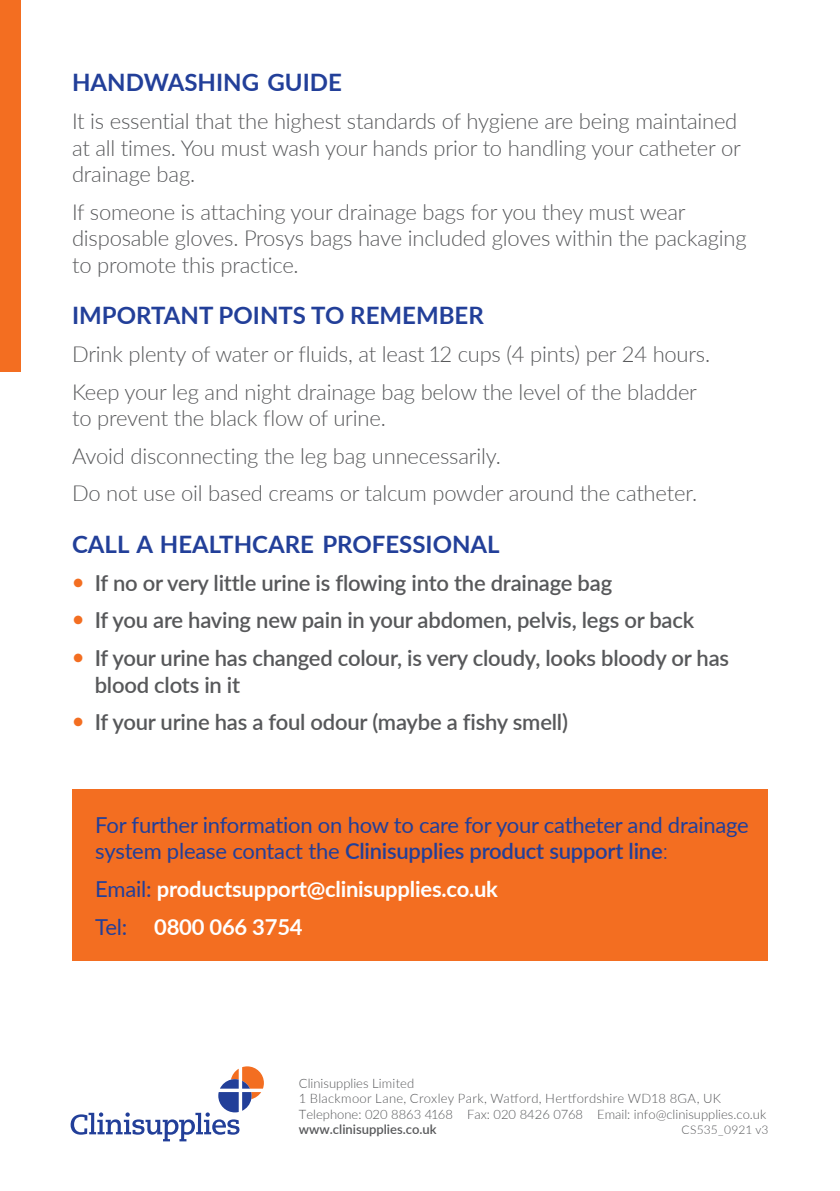
<style>
.page{position:relative;width:840px;height:1191px;background:#fff}
.page>*{position:absolute;margin:0;border:0;box-sizing:border-box;transform-origin:0 0}
.Head_style_01{font:700 24px "Lato";color:#223f99}
.Body_01{font:300 22px/26.4px "Lato";letter-spacing:-.01em;color:#57585a}
.Body_01-2{font:600 22px/26.4px "Lato";letter-spacing:-.01em;color:#57585a}
.Body_01-3{font:22px/26.4px "Lato";letter-spacing:-.01em;color:#223f99}
.Body_01-4{font:700 22px "Lato";letter-spacing:-.01em;color:#fff}
.t1{font:300 13px/15.4px "Lato";letter-spacing:.02em;color:#57585a}
.t2{font:300 13px "Lato";color:#57585a}
.t3{font:600 13px "Lato";color:#57585a}
.t4{font:300 12px "Lato";letter-spacing:.01em;color:#57585a}
.s1{font-weight:600}
.s2{font-weight:300}
.s3{font-weight:400;color:#223f99}
</style>
<div class="page">
<div style="left:0;top:0;width:21px;height:371px;background:#f36e21"></div>
<svg style="left:71px;top:1066px;width:193px;height:75px"></svg>
<div style="left:72px;top:789px;width:695px;height:172px;background:#f36e21"></div>
<p class="Head_style_01" style="left:72px;top:65px;width:271px">HANDWASHING GUIDE</p>
<p class="Body_01" style="left:72px;top:107px;width:670px">It is essential that the highest standards of hygiene are being maintained at all times. You must wash your hands prior to handling your catheter or drainage bag.</p>
<p class="Body_01" style="left:72px;top:198px;width:675px">If someone is attaching your drainage bags for you they must wear disposable gloves. Prosys bags have included gloves within the packaging to promote this practice.</p>
<p class="Head_style_01" style="left:72px;top:297px;width:413px">IMPORTANT POINTS TO REMEMBER</p>
<p class="Body_01" style="left:72px;top:340px;width:639px">Drink plenty of water or fluids, at least 12 cups (4 pints) per 24 hours.</p>
<p class="Body_01" style="left:72px;top:377px;width:626px">Keep your leg and night drainage bag below the level of the bladder to prevent the black flow of urine.</p>
<p class="Body_01" style="left:72px;top:442px;width:430px">Avoid disconnecting the leg bag unnecessarily.</p>
<p class="Body_01" style="left:72px;top:479px;width:626px">Do not use oil based creams or talcum powder around the catheter.</p>
<p class="Head_style_01" style="left:72px;top:526px;width:429px">CALL A HEALTHCARE PROFESSIONAL</p>
<p class="Body_01-2" style="left:95px;top:568px;width:518px">If no or very little urine is flowing into the drainage bag</p>
<p class="Body_01-2" style="left:95px;top:606px;width:600px">If you are having new pain in your abdomen, pelvis, legs or back</p>
<p class="Body_01-2" style="left:95px;top:644px;width:635px">If your urine has changed colour, is very cloudy, looks bloody or has blood clots in it</p>
<p class="Body_01-2" style="left:95px;top:708px;width:474px">If your urine has a foul odour (maybe a fishy smell)</p>
<p class="Body_01-3" style="left:95px;top:810px;width:654px">For further information on how to care for your catheter and drainage system please contact the <span class="s1">Clinisupplies product support line</span><span class="s2">:</span></p>
<p class="Body_01-4" style="left:95px;top:872px;width:404px"><span class="s3">Email:</span> productsupport@clinisupplies.co.uk</p>
<p class="Body_01-4" style="left:95px;top:910px;width:209px"><span class="s3">Tel:</span> 0800 066 3754</p>
<p class="t1" style="left:299px;top:1075px;width:423px">Clinisupplies Limited<br>1 Blackmoor Lane, Croxley Park, Watford, Hertfordshire WD18 8GA, UK</p>
<p class="t2" style="left:299px;top:1105px;width:468px">Telephone: 020 8863 4168 Fax: 020 8426 0768 Email: info@clinisupplies.co.uk</p>
<p class="t3" style="left:299px;top:1120px;width:139px">www.clinisupplies.co.uk</p>
<p class="t4" style="left:681px;top:1121px;width:88px">CS535_0921 v3</p>
</div>
